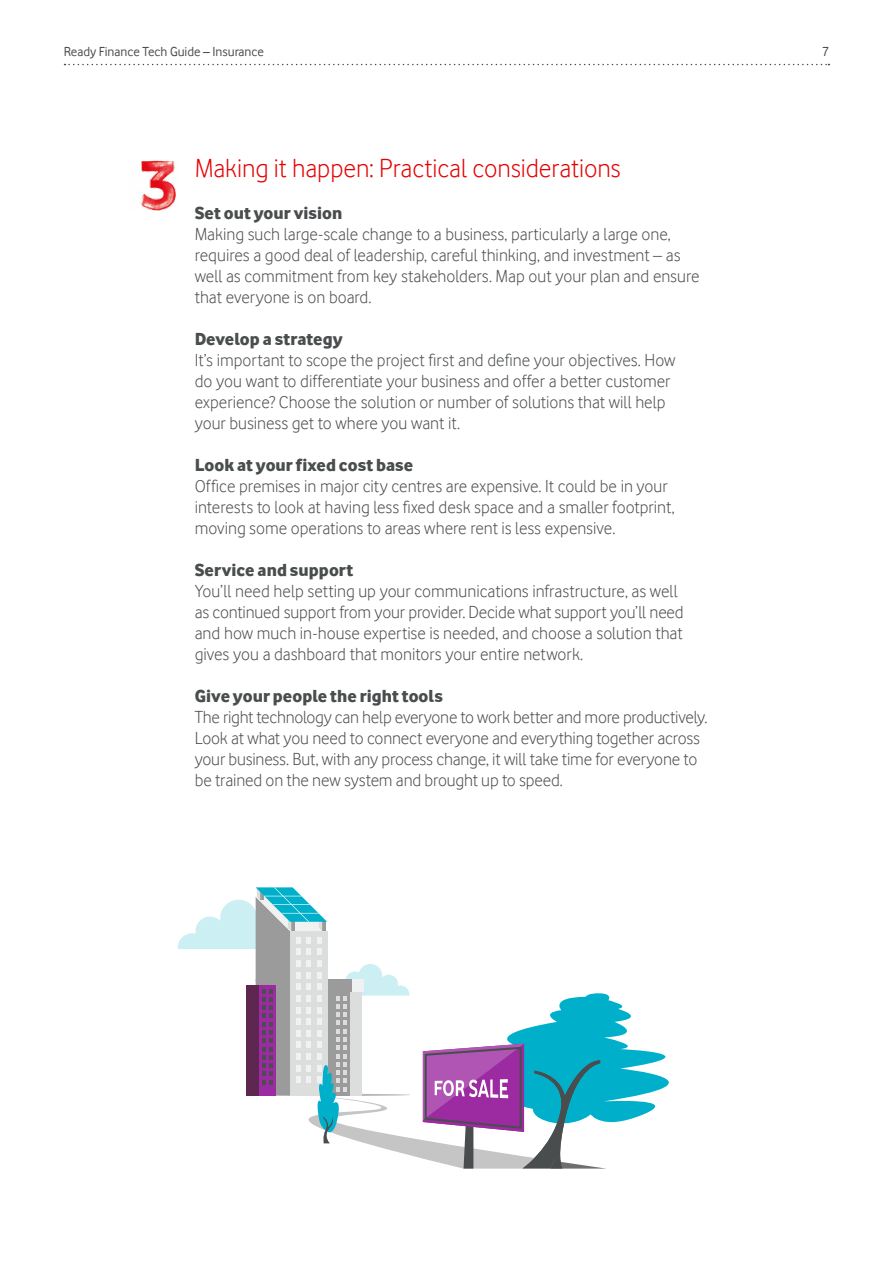
<style>
.page{position:relative;width:893px;height:1263px;background:#fff}
.page>*{position:absolute;margin:0;border:0;box-sizing:border-box;transform-origin:0 0}
.t1{font:27px "Vodafone Lt";color:#e60000}
.t2{font:18px/21px "Vodafone Lt";color:#4a4d4e}
.t3{font:18px "Vodafone Ex B";color:#4a4d4e}
.t4{font:13.5px "Vodafone Rg";color:#4a4d4e}
</style>
<div class="page">
<svg style="left:65px;top:64px;width:764px;height:1px"></svg>
<img style="left:140px;top:160px;width:36px;height:51px">
<svg style="left:178px;top:887px;width:491px;height:281px"></svg>
<p class="t4" style="left:64px;top:44px;width:202px">Ready Finance Tech Guide – Insurance</p>
<h1 class="t1" style="left:195px;top:152px;width:427px">Making it happen: Practical considerations</h1>
<p class="t3" style="left:195px;top:201px;width:149px">Set out your vision</p>
<p class="t2" style="left:195px;top:223px;width:506px">Making such large-scale change to a business, particularly a large one, requires a good deal of leadership, careful thinking, and investment – as well as commitment from key stakeholders. Map out your plan and ensure that everyone is on board.</p>
<p class="t3" style="left:195px;top:328px;width:150px">Develop a strategy</p>
<p class="t2" style="left:195px;top:349px;width:482px">It’s important to scope the project first and define your objectives. How do you want to differentiate your business and offer a better customer experience? Choose the solution or number of solutions that will help your business get to where you want it.</p>
<p class="t3" style="left:195px;top:454px;width:220px">Look at your fixed cost base</p>
<p class="t2" style="left:195px;top:475px;width:481px">Office premises in major city centres are expensive. It could be in your interests to look at having less fixed desk space and a smaller footprint, moving some operations to areas where rent is less expensive.</p>
<p class="t3" style="left:195px;top:559px;width:160px">Service and support</p>
<p class="t2" style="left:195px;top:580px;width:491px">You’ll need help setting up your communications infrastructure, as well as continued support from your provider. Decide what support you’ll need and how much in-house expertise is needed, and choose a solution that gives you a dashboard that monitors your entire network.</p>
<p class="t3" style="left:195px;top:685px;width:250px">Give your people the right tools</p>
<p class="t2" style="left:195px;top:706px;width:514px">The right technology can help everyone to work better and more productively.<br>Look at what you need to connect everyone and everything together across your business. But, with any process change, it will take time for everyone to be trained on the new system and brought up to speed.</p>
<p class="t4" style="left:822px;top:44px;width:8px">7</p>
</div>
